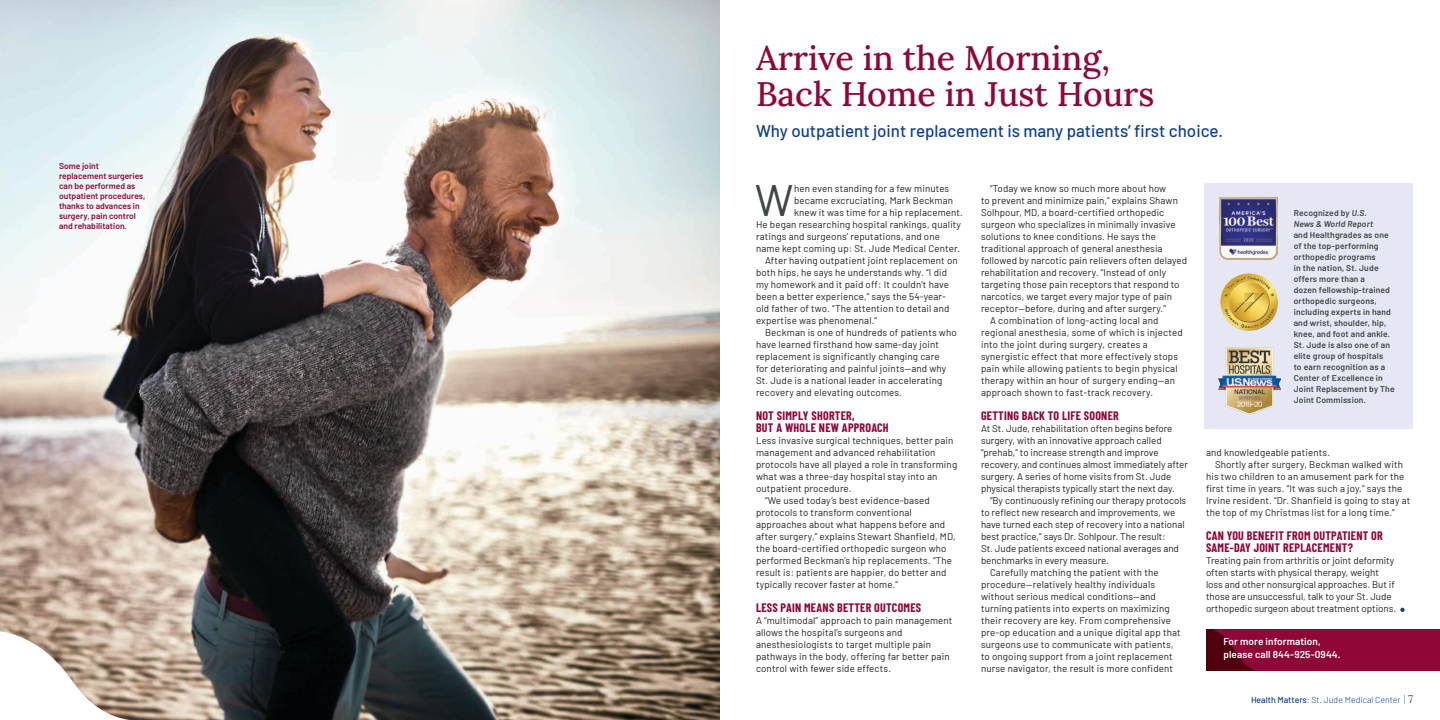
<style>
.page{position:relative;width:1440px;height:720px;background:#fff}
.page>*{position:absolute;margin:0;border:0;box-sizing:border-box;transform-origin:0 0}
.t1{font:44px "Barlow";color:#3e4744}
.t2{font:500 34px/36px "Lora";color:#8f0739}
.t3{font:500 17px "Barlow";color:#11408f}
.t4{font:700 12px/12px "Barlow Condensed";letter-spacing:.02em;color:#8f0739}
.CTA{font:600 10px/13px "Barlow";letter-spacing:.01em;color:#fff}
.Body_indent{font:9.8px/12px "Barlow";letter-spacing:.01em;color:#231f20}
.t5{font:300 8.8px "Barlow";color:#11408f}
.t6{font:600 8.5px/11px "Barlow";letter-spacing:.02em;color:#3e4744}
.t7{font:600 8.5px/10px "Barlow";color:#8f0739}
.s1{font-style:italic}
.s2{font-weight:500}
.s3{font-weight:100;font-size:11px;color:#231f20}
.s4{font-family:"Lora";font-weight:400;font-size:11px;color:#3e4744}
</style>
<div class="page">
<img style="left:0;top:0;width:720px;height:720px">
<svg style="left:1400px;top:608px;width:5px;height:4px"></svg>
<div style="left:1204px;top:183px;width:209px;height:245px;background:#e6e7f4"></div>
<img style="left:1219px;top:347px;width:61px;height:67px">
<img style="left:1220px;top:198px;width:57px;height:62px">
<img style="left:1220px;top:273px;width:57px;height:58px">
<div style="left:1207px;top:629px;width:233px;height:42px;background:#8f0739"></div>
<svg style="left:1207px;top:629px;width:49px;height:42px"></svg>
<svg style="left:0;top:630px;width:160px;height:90px"></svg>
<p class="t7" style="left:59px;top:160px;width:88px">Some joint replacement surgeries can be performed as outpatient procedures, thanks to advances in surgery, pain control and rehabilitation.</p>
<p class="t2" style="left:756px;top:38px;width:400px">Arrive in the Morning,<br>Back Home in Just Hours</p>
<p class="t3" style="left:756px;top:119px;width:469px">Why outpatient joint replacement is many patients’ first choice.</p>
<p class="t1" style="left:755px;top:168px;width:40px">W</p>
<p class="Body_indent" style="left:794px;top:182px;width:157px">hen even standing for a few minutes</p>
<p class="Body_indent" style="left:794px;top:194px;width:161px">became excruciating, Mark Beckman</p>
<p class="Body_indent" style="left:794px;top:206px;width:170px">knew it was time for a hip replacement.</p>
<p class="Body_indent" style="left:756px;top:218px;width:207px">He began researching hospital rankings, quality</p>
<p class="Body_indent" style="left:756px;top:230px;width:185px">ratings and surgeons’ reputations, and one</p>
<p class="Body_indent" style="left:756px;top:242px;width:206px">name kept coming up: St. Jude Medical Center.</p>
<p class="Body_indent" style="left:756px;top:254px;width:203px;text-indent:9px">After having outpatient joint replacement on both hips, he says he understands why. “I did my homework and it paid off: It couldn’t have been a better experience,” says the 54-year&shy;old father of two. “The attention to detail and expertise was phenomenal.”</p>
<p class="Body_indent" style="left:756px;top:326px;width:202px;text-indent:9px">Beckman is one of hundreds of patients who have learned firsthand how same-day joint replacement is significantly changing care<br>for deteriorating and painful joints—and why St. Jude is a national leader in accelerating recovery and elevating outcomes.</p>
<p class="t4" style="left:756px;top:409px;width:134px">NOT SIMPLY SHORTER,<br>BUT A WHOLE NEW APPROACH</p>
<p class="Body_indent" style="left:756px;top:434px;width:203px">Less invasive surgical techniques, better pain management and advanced rehabilitation protocols have all played a role in transforming what was a three-day hospital stay into an outpatient procedure.</p>
<p class="Body_indent" style="left:756px;top:494px;width:201px;text-indent:9px">“We used today’s best evidence-based protocols to transform conventional approaches about what happens before and after surgery,” explains Stewart Shanfield, MD, the board-certified orthopedic surgeon who performed Beckman’s hip replacements. “The result is: patients are happier, do better and typically recover faster at home.”</p>
<p class="t4" style="left:756px;top:601px;width:167px">LESS PAIN MEANS BETTER OUTCOMES</p>
<p class="Body_indent" style="left:756px;top:614px;width:198px">A “multimodal” approach to pain management allows the hospital’s surgeons and anesthesiologists to target multiple pain pathways in the body, offering far better pain control with fewer side effects.</p>
<p class="Body_indent" style="left:981px;top:182px;width:208px;text-indent:9px">“Today we know so much more about how<br>to prevent and minimize pain,” explains Shawn Solhpour, MD, a board-certified orthopedic surgeon who specializes in minimally invasive solutions to knee conditions. He says the traditional approach of general anesthesia followed by narcotic pain relievers often delayed rehabilitation and recovery. “Instead of only targeting those pain receptors that respond to narcotics, we target every major type of pain receptor—before, during and after surgery.”</p>
<p class="Body_indent" style="left:981px;top:314px;width:203px;text-indent:9px">A combination of long-acting local and regional anesthesia, some of which is injected into the joint during surgery, creates a synergistic effect that more effectively stops pain while allowing patients to begin physical therapy within an hour of surgery ending—an approach shown to fast-track recovery.</p>
<p class="t4" style="left:981px;top:409px;width:139px">GETTING BACK TO LIFE SOONER</p>
<p class="Body_indent" style="left:981px;top:422px;width:209px">At St. Jude, rehabilitation often begins before surgery, with an innovative approach called “prehab,” to increase strength and improve recovery, and continues almost immediately after surgery. A series of home visits from St. Jude physical therapists typically start the next day.</p>
<p class="Body_indent" style="left:981px;top:494px;width:207px;text-indent:9px">“By continuously refining our therapy protocols to reflect new research and improvements, we have turned each step of recovery into a national best practice,” says Dr. Sohlpour. The result:<br>St. Jude patients exceed national averages and benchmarks in every measure.</p>
<p class="Body_indent" style="left:981px;top:566px;width:201px;text-indent:9px">Carefully matching the patient with the procedure—relatively healthy individuals without serious medical conditions—and turning patients into experts on maximizing their recovery are key. From comprehensive pre-op education and a unique digital app that surgeons use to communicate with patients, to ongoing support from a joint replacement nurse navigator, the result is more confident</p>
<p class="t6" style="left:1294px;top:207px;width:103px">Recognized by <span class="s1">U.S.<br>News &amp; World Report<br></span>and Healthgrades as one of the top-performing orthopedic programs<br>in the nation, St. Jude offers more than a<br>dozen fellowship-trained orthopedic surgeons, including experts in hand and wrist, shoulder, hip, knee, and foot and ankle.<br>St. Jude is also one of an elite group of hospitals<br>to earn recognition as a<br>Center of Excellence in<br>Joint Replacement by The<br>Joint Commission.</p>
<p class="Body_indent" style="left:1206px;top:446px;width:126px">and knowledgeable patients.</p>
<p class="Body_indent" style="left:1206px;top:458px;width:206px;text-indent:9px">Shortly after surgery, Beckman walked with his two children to an amusement park for the first time in years. “It was such a joy,” says the Irvine resident. “Dr. Shanfield is going to stay at the top of my Christmas list for a long time.”</p>
<p class="t4" style="left:1206px;top:529px;width:178px">CAN YOU BENEFIT FROM OUTPATIENT OR<br>SAME-DAY JOINT REPLACEMENT?</p>
<p class="Body_indent" style="left:1206px;top:554px;width:192px">Treating pain from arthritis or joint deformity often starts with physical therapy, weight loss and other nonsurgical approaches. But if those are unsuccessful, talk to your St. Jude orthopedic surgeon about treatment options.</p>
<p class="CTA" style="left:1223px;top:634px;width:119px">For more information, please call 844-925-0944.</p>
<p class="t5" style="left:1251px;top:694px;width:164px"><span class="s2">Health Matters</span>: St. Jude Medical Center <span class="s3">|</span> <span class="s4">7</span></p>
</div>
